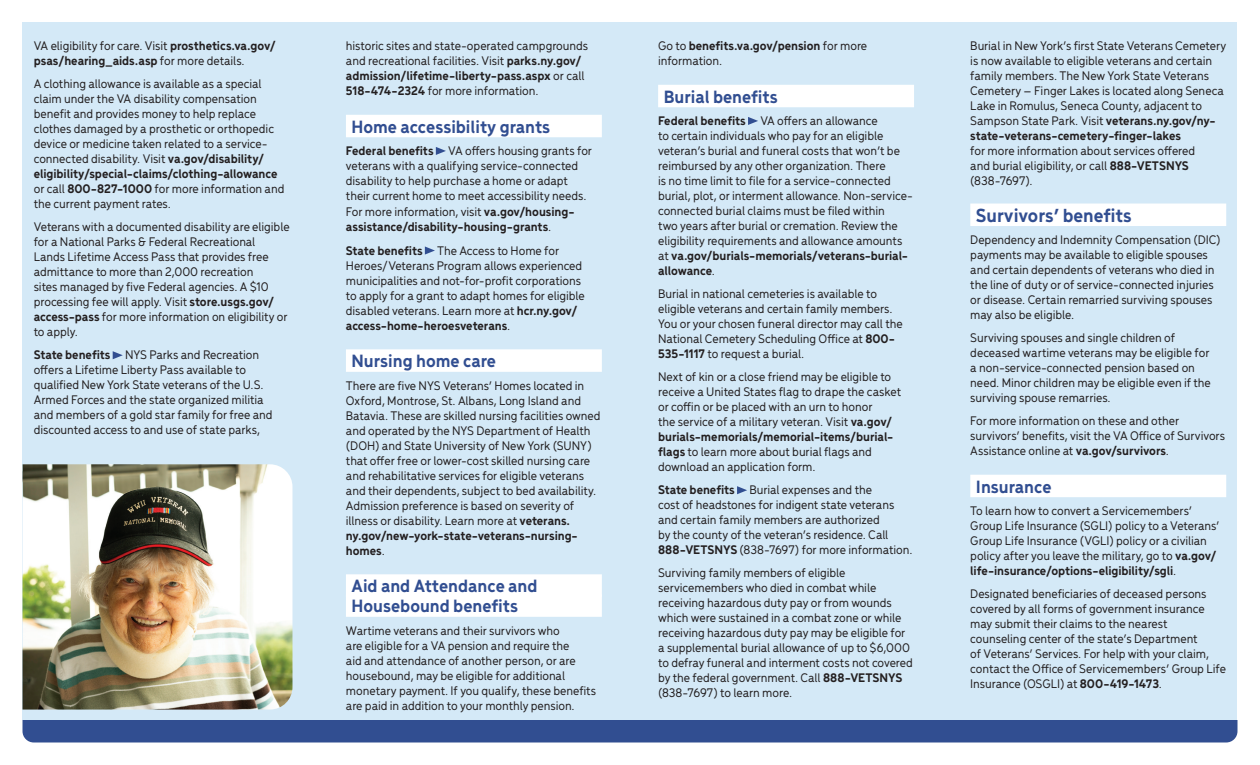
<style>
.page{position:relative;width:1260px;height:765px;background:#fff}
.page>*{position:absolute;margin:0;border:0;box-sizing:border-box;transform-origin:0 0}
.t1{font:700 20px "Menca";color:#314e91}
.t2{font:700 18.75px/20px "Menca";color:#314e91}
.t3{font:500 13.12px/15px "Menca";letter-spacing:-.005em;color:#231f20}
.s1{font-weight:700}
</style>
<div class="page">
<div style="left:22px;top:22px;width:1216px;height:698px;background:#d4e9f7"></div>
<svg style="left:113px;top:351px;width:10px;height:8px"></svg>
<div style="left:346px;top:115px;width:256px;height:22px;background:#fff"></div>
<div style="left:346px;top:349px;width:256px;height:23px;background:#fff"></div>
<div style="left:346px;top:574px;width:256px;height:23px;background:#fff"></div>
<div style="left:346px;top:594px;width:256px;height:23px;background:#fff"></div>
<svg style="left:436px;top:147px;width:10px;height:8px"></svg>
<svg style="left:425px;top:246px;width:10px;height:9px"></svg>
<div style="left:658px;top:85px;width:256px;height:22px;background:#fff"></div>
<svg style="left:748px;top:117px;width:10px;height:8px"></svg>
<svg style="left:737px;top:486px;width:10px;height:8px"></svg>
<div style="left:970px;top:204px;width:256px;height:22px;background:#fff"></div>
<div style="left:970px;top:475px;width:256px;height:22px;background:#fff"></div>
<div style="left:22px;top:720px;width:1216px;height:22px;background:#314e91"></div>
<img style="left:22px;top:464px;width:270px;height:246px">
<p class="t3" style="left:34px;top:37px;width:244px">VA eligibility for care. Visit <span class="s1">prosthetics.va.gov/ psas/hearing_aids.asp</span> for more details.</p>
<p class="t3" style="left:34px;top:76px;width:252px">A clothing allowance is available as a special claim under the VA disability compensation benefit and provides money to help replace clothes damaged by a prosthetic or orthopedic device or medicine taken related to a service&shy;connected disability. Visit <span class="s1">va.gov/disability/ eligibility/special-claims/clothing-allowance </span>or call <span class="s1">800-827-1000</span> for more information and the current payment rates.</p>
<p class="t3" style="left:34px;top:219px;width:257px">Veterans with a documented disability are eligible for a National Parks &amp; Federal Recreational Lands Lifetime Access Pass that provides free admittance to more than 2,000 recreation<br>sites managed by five Federal agencies. A $10 processing fee will apply. Visit <span class="s1">store.usgs.gov/ access-pass</span> for more information on eligibility or to apply.</p>
<p class="t3" style="left:34px;top:347px;width:240px"><span class="s1">State benefits</span> NYS Parks and Recreation offers a Lifetime Liberty Pass available to qualified New York State veterans of the U.S.<br>Armed Forces and the state organized militia and members of a gold star family for free and discounted access to and use of state parks,</p>
<p class="t3" style="left:346px;top:37px;width:244px">historic sites and state-operated campgrounds and recreational facilities. Visit <span class="s1">parks.ny.gov/ admission/lifetime-liberty-pass.aspx</span> or call <span class="s1">518-474-2324</span> for more information.</p>
<h2 class="t2" style="left:352px;top:116px;width:200px">Home accessibility grants</h2>
<p class="t3" style="left:346px;top:142px;width:248px"><span class="s1">Federal benefits</span> VA offers housing grants for veterans with a qualifying service-connected disability to help purchase a home or adapt their current home to meet accessibility needs.<br>For more information, visit <span class="s1">va.gov/housing&shy;assistance/disability-housing-grants</span>.</p>
<p class="t3" style="left:346px;top:242px;width:240px"><span class="s1">State benefits</span> The Access to Home for Heroes/Veterans Program allows experienced municipalities and not-for-profit corporations to apply for a grant to adapt homes for eligible disabled veterans. Learn more at <span class="s1">hcr.ny.gov/ access-home-heroesveterans</span>.</p>
<h2 class="t2" style="left:352px;top:350px;width:146px">Nursing home care</h2>
<p class="t3" style="left:346px;top:377px;width:256px">There are five NYS Veterans’ Homes located in Oxford, Montrose, St. Albans, Long Island and Batavia. These are skilled nursing facilities owned and operated by the NYS Department of Health (DOH) and State University of New York (SUNY) that offer free or lower-cost skilled nursing care and rehabilitative services for eligible veterans and their dependents, subject to bed availability.<br>Admission preference is based on severity of illness or disability. Learn more at <span class="s1">veterans. ny.gov/new-york-state-veterans-nursing&shy;homes</span>.</p>
<h2 class="t2" style="left:352px;top:575px;width:188px">Aid and Attendance and<br>Housebound benefits</h2>
<p class="t3" style="left:346px;top:622px;width:252px">Wartime veterans and their survivors who<br>are eligible for a VA pension and require the<br>aid and attendance of another person, or are housebound, may be eligible for additional monetary payment. If you qualify, these benefits are paid in addition to your monthly pension.</p>
<p class="t3" style="left:658px;top:37px;width:211px">Go to <span class="s1">benefits.va.gov/pension</span> for more information.</p>
<h2 class="t2" style="left:664px;top:85px;width:116px">Burial benefits</h2>
<p class="t3" style="left:658px;top:112px;width:256px"><span class="s1">Federal benefits</span> VA offers an allowance<br>to certain individuals who pay for an eligible veteran’s burial and funeral costs that won’t be reimbursed by any other organization. There<br>is no time limit to file for a service-connected burial, plot, or interment allowance. Non-service&shy;connected burial claims must be filed within<br>two years after burial or cremation. Review the eligibility requirements and allowance amounts at <span class="s1">va.gov/burials-memorials/veterans-burial&shy;allowance</span>.</p>
<p class="t3" style="left:658px;top:286px;width:246px">Burial in national cemeteries is available to eligible veterans and certain family members.<br>You or your chosen funeral director may call the National Cemetery Scheduling Office at <span class="s1">800- 535-1117</span> to request a burial.</p>
<p class="t3" style="left:658px;top:369px;width:245px">Next of kin or a close friend may be eligible to receive a United States flag to drape the casket or coffin or be placed with an urn to honor<br>the service of a military veteran. Visit <span class="s1">va.gov/ burials-memorials/memorial-items/burial&shy;flags</span> to learn more about burial flags and download an application form.</p>
<p class="t3" style="left:658px;top:482px;width:256px"><span class="s1">State benefits</span> Burial expenses and the<br>cost of headstones for indigent state veterans and certain family members are authorized<br>by the county of the veteran’s residence. Call <span class="s1">888-VETSNYS</span> (838-7697) for more information.</p>
<p class="t3" style="left:658px;top:565px;width:256px">Surviving family members of eligible servicemembers who died in combat while receiving hazardous duty pay or from wounds which were sustained in a combat zone or while receiving hazardous duty pay may be eligible for a supplemental burial allowance of up to $6,000 to defray funeral and interment costs not covered by the federal government. Call <span class="s1">888-VETSNYS </span>(838-7697) to learn more.</p>
<p class="t3" style="left:970px;top:37px;width:257px">Burial in New York’s first State Veterans Cemetery is now available to eligible veterans and certain family members. The New York State Veterans Cemetery – Finger Lakes is located along Seneca Lake in Romulus, Seneca County, adjacent to Sampson State Park. Visit <span class="s1">veterans.ny.gov/ny&shy;state-veterans-cemetery-finger-lakes</span></p>
<p class="t3" style="left:970px;top:142px;width:227px">for more information about services offered and burial eligibility, or call <span class="s1">888-VETSNYS </span>(838-7697).</p>
<h1 class="t1" style="left:976px;top:201px;width:157px">Survivors’ benefits</h1>
<p class="t3" style="left:970px;top:231px;width:252px">Dependency and Indemnity Compensation (DIC) payments may be available to eligible spouses and certain dependents of veterans who died in the line of duty or of service-connected injuries or disease. Certain remarried surviving spouses may also be eligible.</p>
<p class="t3" style="left:970px;top:329px;width:242px">Surviving spouses and single children of deceased wartime veterans may be eligible for a non-service-connected pension based on need. Minor children may be eligible even if the surviving spouse remarries.</p>
<p class="t3" style="left:970px;top:412px;width:256px">For more information on these and other survivors’ benefits, visit the VA Office of Survivors<br>Assistance online at <span class="s1">va.gov/survivors</span>.</p>
<h2 class="t2" style="left:976px;top:475px;width:77px">Insurance</h2>
<p class="t3" style="left:970px;top:502px;width:251px">To learn how to convert a Servicemembers’ Group Life Insurance (SGLI) policy to a Veterans’ Group Life Insurance (VGLI) policy or a civilian policy after you leave the military, go to <span class="s1">va.gov/ life-insurance/options-eligibility/sgli</span>.</p>
<p class="t3" style="left:970px;top:585px;width:257px">Designated beneficiaries of deceased persons covered by all forms of government insurance may submit their claims to the nearest counseling center of the state’s Department<br>of Veterans’ Services. For help with your claim, contact the Office of Servicemembers’ Group Life Insurance (OSGLI) at <span class="s1">800-419-1473</span>.</p>
</div>
